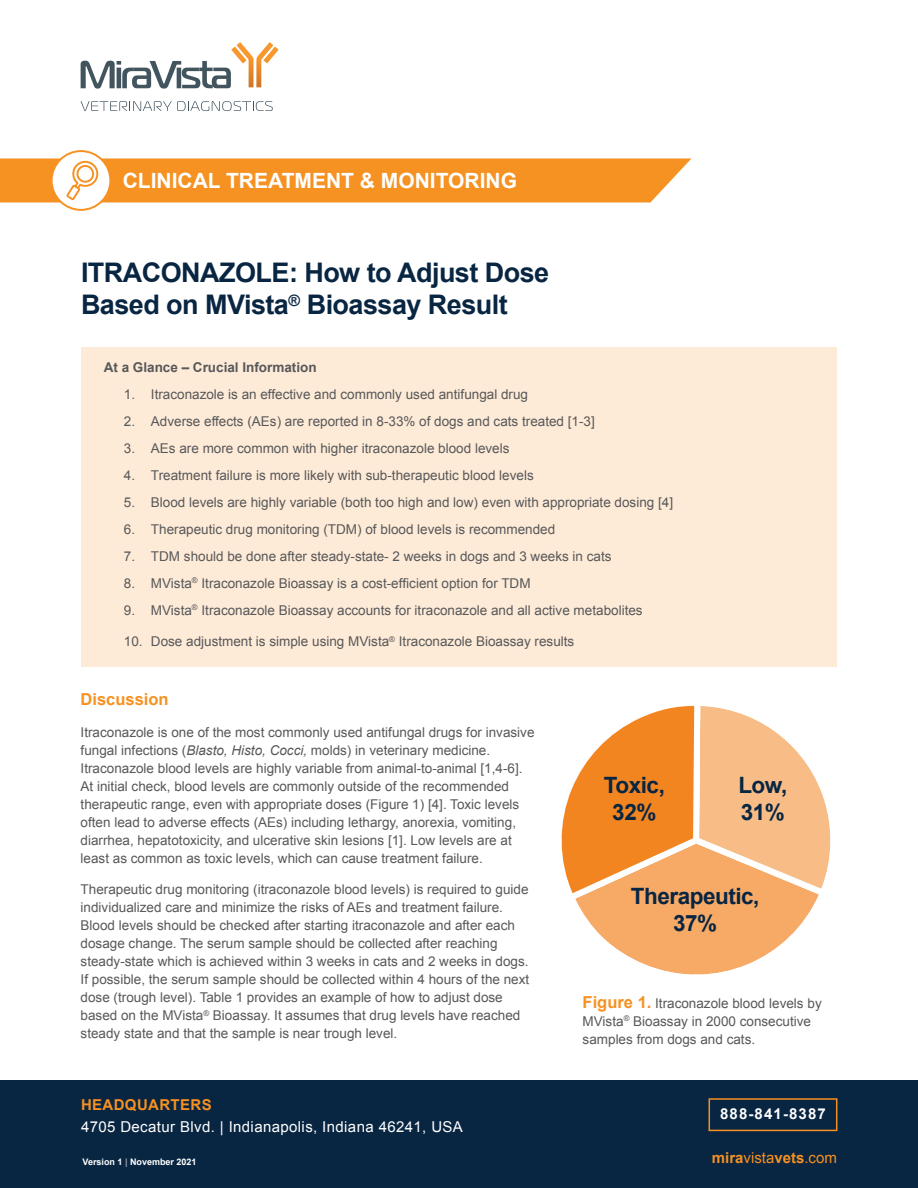
<style>
.page{position:relative;width:918px;height:1188px;background:#fff}
.page>*{position:absolute;margin:0;border:0;box-sizing:border-box;transform-origin:0 0}
.t1{font:700 27px/32.4px "Arial";letter-spacing:-.02em;color:#082542}
.t2{font:700 22.5px "Arial";letter-spacing:-.02em;color:#082542}
.t3{font:700 21px "Arial";color:#fff}
.t4{font:700 16.5px "Arial";color:#f69122}
.t5{font:15px "Arial";letter-spacing:.025em;color:#fff}
.t6{font:15px "Arial";color:#f69122}
.t7{font:700 15px "Arial";letter-spacing:.025em;color:#f69122}
.t8{font:700 15px "Arial";letter-spacing:.075em;color:#fff}
.t9{font:13.5px/18px "Arial";color:#57585a}
.t10{font:700 13.5px "Arial";color:#57585a}
.t11{font:700 9px "Arial";color:#fff}
.s1{font-style:italic}
.s2{color:#a7a8b5}
.s3{font-weight:700;font-size:16.5px;color:#f69122}
.s4{font-weight:700}
</style>
<div class="page">
<svg style="left:81px;top:42px;width:197px;height:47px"></svg>
<svg style="left:81px;top:101px;width:192px;height:10px"></svg>
<div style="left:0;top:1080px;width:918px;height:108px;background:#082542"></div>
<svg style="left:51px;top:150px;width:60px;height:61px"></svg>
<div style="left:53px;top:152px;width:56px;height:57px;background:#fff;border-radius:50%"></div>
<svg style="left:0;top:158px;width:691px;height:44px;background:#f69c38"></svg>
<div style="left:709px;top:1098px;width:128px;height:33px;border:2px solid #f69122"></div>
<div style="left:81px;top:347px;width:756px;height:319px;background:#feebd7"></div>
<svg style="left:561px;top:705px;width:270px;height:270px"></svg>
<h3 class="t3" style="left:123px;top:167px;width:396px">CLINICAL TREATMENT &amp; MONITORING</h3>
<p class="t1" style="left:81px;top:257px;width:470px">ITRACONAZOLE: How to Adjust Dose<br>Based on MVista<sup>®</sup> Bioassay Result</p>
<p class="t10" style="left:104px;top:358px;width:215px">At a Glance – Crucial Information</p>
<p class="t9" style="left:124px;top:385px;width:406px">1. Itraconazole is an effective and commonly used antifungal drug</p>
<p class="t9" style="left:124px;top:412px;width:472px">2. Adverse effects (AEs) are reported in 8-33% of dogs and cats treated [1-3]</p>
<p class="t9" style="left:124px;top:439px;width:387px">3. AEs are more common with higher itraconazole blood levels</p>
<p class="t9" style="left:124px;top:466px;width:411px">4. Treatment failure is more likely with sub-therapeutic blood levels</p>
<p class="t9" style="left:124px;top:493px;width:551px">5. Blood levels are highly variable (both too high and low) even with appropriate dosing [4]</p>
<p class="t9" style="left:124px;top:520px;width:433px">6. Therapeutic drug monitoring (TDM) of blood levels is recommended</p>
<p class="t9" style="left:124px;top:547px;width:489px">7. TDM should be done after steady-state- 2 weeks in dogs and 3 weeks in cats</p>
<p class="t9" style="left:124px;top:574px;width:408px">8. MVista<sup>®</sup> Itraconazole Bioassay is a cost-efficient option for TDM</p>
<p class="t9" style="left:124px;top:601px;width:520px">9. MVista<sup>®</sup> Itraconazole Bioassay accounts for itraconazole and all active metabolites</p>
<p class="t9" style="left:124px;top:633px;width:452px">10. Dose adjustment is simple using MVista<sup>®</sup> Itraconazole Bioassay results</p>
<p class="t4" style="left:81px;top:689px;width:90px">Discussion</p>
<p class="t9" style="left:81px;top:723px;width:455px">Itraconazole is one of the most commonly used antifungal drugs for invasive fungal infections (<span class="s1">Blasto, Histo, Cocci,</span> molds) in veterinary medicine.<br>Itraconazole blood levels are highly variable from animal-to-animal [1,4-6].<br>At initial check, blood levels are commonly outside of the recommended therapeutic range, even with appropriate doses (Figure 1) [4]. Toxic levels often lead to adverse effects (AEs) including lethargy, anorexia, vomiting, diarrhea, hepatotoxicity, and ulcerative skin lesions [1]. Low levels are at least as common as toxic levels, which can cause treatment failure.</p>
<p class="t9" style="left:81px;top:881px;width:450px">Therapeutic drug monitoring (itraconazole blood levels) is required to guide individualized care and minimize the risks of AEs and treatment failure.<br>Blood levels should be checked after starting itraconazole and after each dosage change. The serum sample should be collected after reaching steady-state which is achieved within 3 weeks in cats and 2 weeks in dogs.<br>If possible, the serum sample should be collected within 4 hours of the next dose (trough level). Table 1 provides an example of how to adjust dose based on the MVista<sup>®</sup> Bioassay. It assumes that drug levels have reached steady state and that the sample is near trough level.</p>
<p class="t7" style="left:81px;top:1095px;width:132px">HEADQUARTERS</p>
<p class="t5" style="left:81px;top:1117px;width:383px">4705 Decatur Blvd. | Indianapolis, Indiana 46241, USA</p>
<p class="t11" style="left:83px;top:1156px;width:116px">Version 1 <span class="s2">|</span> November 2021</p>
<p class="t2" style="left:604px;top:770px;width:63px">Toxic,</p>
<p class="t2" style="left:612px;top:797px;width:46px">32%</p>
<p class="t2" style="left:738px;top:770px;width:51px">Low,</p>
<p class="t2" style="left:741px;top:797px;width:46px">31%</p>
<p class="t2" style="left:631px;top:881px;width:130px">Therapeutic,</p>
<p class="t2" style="left:673px;top:908px;width:46px">37%</p>
<p class="t9" style="left:583px;top:994px;width:241px"><span class="s3">Figure 1.</span> Itraconazole blood levels by<br>MVista<sup>®</sup> Bioassay in 2000 consecutive samples from dogs and cats.</p>
<p class="t8" style="left:720px;top:1104px;width:107px">888-841-8387</p>
<p class="t6" style="left:712px;top:1148px;width:127px"><span class="s4">mira</span>vista<span class="s4">vets</span>.com</p>
</div>
